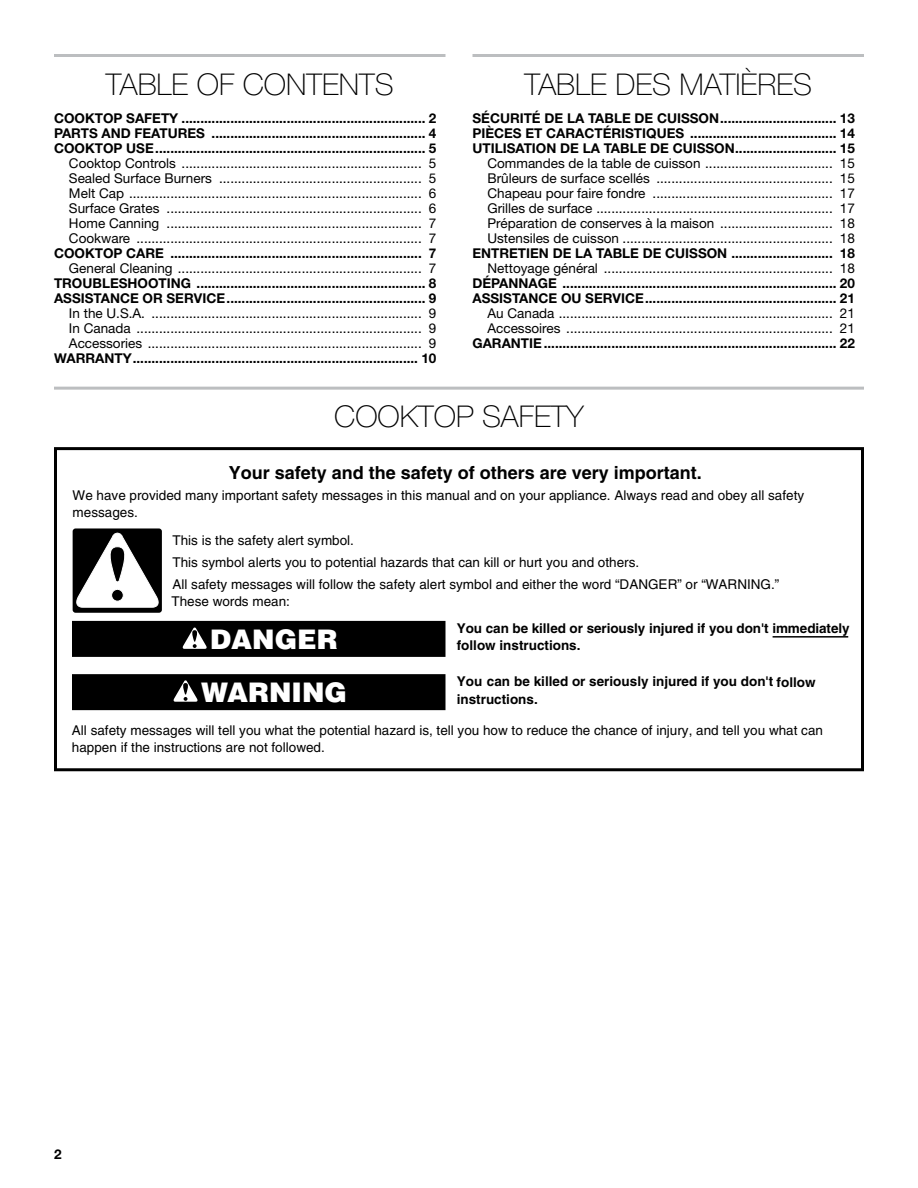
<style>
.page{position:relative;width:918px;height:1188px;background:#fff}
.page>*{position:absolute;margin:0;border:0;box-sizing:border-box;transform-origin:0 0}
.t1{font:100 30px "Helvetica Neue";color:#000}
.t2{font:900 27px/52.8px "Helvetica";color:#fff;text-align:center}
.t3{font:700 18px "Helvetica";color:#000}
.t4{font:13.5px/15px "Helvetica Neue LT Std";color:#000;text-align:justify}
.t5{font:700 13.5px/15px "Helvetica Neue LT Std";color:#000;text-align:justify}
.t6{font:13.5px/17.2px "Helvetica";color:#000}
.t7{font:700 13.5px "Helvetica";color:#000}
.t8{font:700 13.5px "Helvetica Neue";color:#000}
</style>
<div class="page">
<hr style="left:54px;top:54px;width:392px;height:3px;background:#bcbec0">
<hr style="left:472px;top:54px;width:392px;height:3px;background:#bcbec0">
<hr style="left:54px;top:387px;width:810px;height:3px;background:#bcbec0">
<div style="left:72px;top:621px;width:374px;height:36px;background:#000"></div>
<div style="left:54px;top:447px;width:810px;height:324px;border:3px solid #000"></div>
<div style="left:72px;top:674px;width:374px;height:36px;background:#000"></div>
<div style="left:74px;top:530px;width:87px;height:81px;background:#000;border-radius:2px"></div>
<div style="left:73px;top:528px;width:89px;height:85px;border:3px solid #000;border-radius:2px"></div>
<svg style="left:74px;top:533px;width:87px;height:75px"></svg>
<hr style="left:773px;top:636px;width:75px;height:2px;background:#000">
<svg style="left:182px;top:627px;width:25px;height:22px"></svg>
<svg style="left:173px;top:680px;width:25px;height:22px"></svg>
<h1 class="t1" style="left:106px;top:67px;width:289px">TABLE OF CONTENTS</h1>
<p class="t5" style="left:54px;top:111px;width:384px">COOKTOP SAFETY ................................................................. 2<br>PARTS AND FEATURES ......................................................... 4<br>COOKTOP USE........................................................................ 5</p>
<p class="t4" style="left:69px;top:156px;width:369px">Cooktop Controls ................................................................ 5<br>Sealed Surface Burners ...................................................... 5<br>Melt Cap .............................................................................. 6<br>Surface Grates .................................................................... 6<br>Home Canning .................................................................... 7<br>Cookware ............................................................................ 7</p>
<p class="t5" style="left:54px;top:246px;width:384px">COOKTOP CARE ................................................................... 7</p>
<p class="t4" style="left:69px;top:261px;width:369px">General Cleaning ................................................................. 7</p>
<p class="t5" style="left:54px;top:276px;width:384px">TROUBLESHOOTING ............................................................. 8<br>ASSISTANCE OR SERVICE..................................................... 9</p>
<p class="t4" style="left:69px;top:306px;width:369px">In the U.S.A. ........................................................................ 9<br>In Canada ............................................................................ 9<br>Accessories ......................................................................... 9</p>
<p class="t5" style="left:54px;top:351px;width:384px">WARRANTY............................................................................ 10</p>
<h1 class="t1" style="left:524px;top:67px;width:289px">TABLE DES MATIÈRES</h1>
<p class="t5" style="left:472px;top:111px;width:384px">SÉCURITÉ DE LA TABLE DE CUISSON............................... 13<br>PIÈCES ET CARACTÉRISTIQUES ....................................... 14<br>UTILISATION DE LA TABLE DE CUISSON........................... 15</p>
<p class="t4" style="left:487px;top:156px;width:369px">Commandes de la table de cuisson .................................. 15<br>Brûleurs de surface scellés ............................................... 15<br>Chapeau pour faire fondre ................................................ 17<br>Grilles de surface ............................................................... 17<br>Préparation de conserves à la maison .............................. 18<br>Ustensiles de cuisson ........................................................ 18</p>
<p class="t5" style="left:472px;top:246px;width:384px">ENTRETIEN DE LA TABLE DE CUISSON ........................... 18</p>
<p class="t4" style="left:487px;top:261px;width:369px">Nettoyage général ............................................................. 18</p>
<p class="t5" style="left:472px;top:276px;width:384px">DÉPANNAGE ......................................................................... 20<br>ASSISTANCE OU SERVICE................................................... 21</p>
<p class="t4" style="left:487px;top:306px;width:369px">Au Canada ......................................................................... 21<br>Accessoires ....................................................................... 21</p>
<p class="t5" style="left:472px;top:336px;width:384px">GARANTIE.............................................................................. 22</p>
<h1 class="t1" style="left:334px;top:400px;width:251px">COOKTOP SAFETY</h1>
<h3 class="t3" style="left:229px;top:462px;width:475px">Your safety and the safety of others are very important.</h3>
<p class="t6" style="left:73px;top:486px;width:733px">We have provided many important safety messages in this manual and on your appliance. Always read and obey all safety messages.</p>
<p class="t6" style="left:173px;top:530px;width:608px;line-height:21.8px">This is the safety alert symbol.<br>This symbol alerts you to potential hazards that can kill or hurt you and others.<br>All safety messages will follow the safety alert symbol and either the word “DANGER” or “WARNING.”</p>
<p class="t6" style="left:171px;top:593px;width:120px">These words mean:</p>
<p class="t7" style="left:457px;top:637px;width:125px">follow instructions.</p>
<p class="t7" style="left:457px;top:620px;width:394px">You can be killed or seriously injured if you don't immediately</p>
<h2 class="t2" style="left:201px;top:612px;width:147px">DANGER<br>WARNING</h2>
<p class="t7" style="left:457px;top:673px;width:360px">You can be killed or seriously injured if you don't follow</p>
<p class="t6" style="left:72px;top:722px;width:753px">All safety messages will tell you what the potential hazard is, tell you how to reduce the chance of injury, and tell you what can happen if the instructions are not followed.</p>
<p class="t7" style="left:457px;top:691px;width:83px">instructions.</p>
<p class="t8" style="left:54px;top:1146px;width:9px">2</p>
</div>
